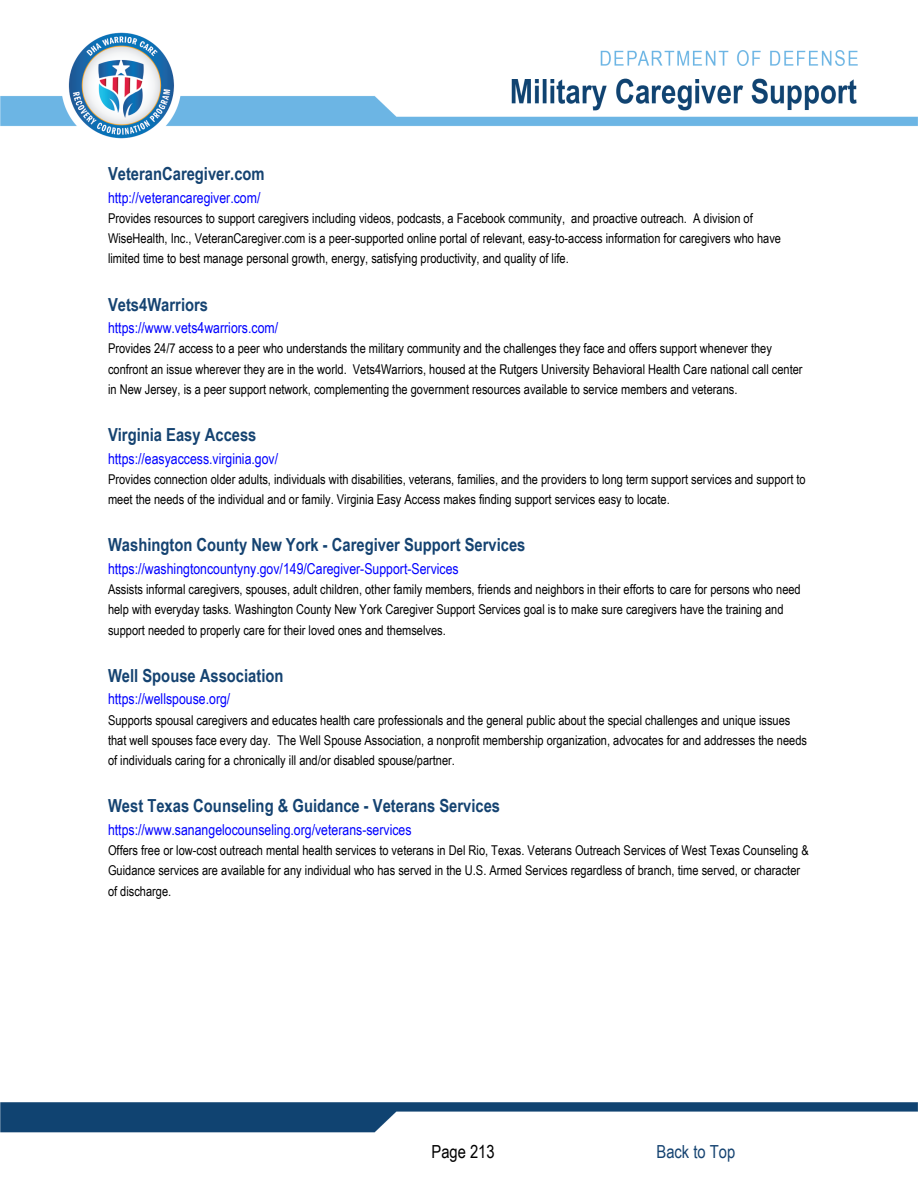
<style>
.page{position:relative;width:918px;height:1188px;background:#fff}
.page>*{position:absolute;margin:0;border:0;box-sizing:border-box;transform-origin:0 0}
.t1{font:700 18px "Arial Narrow";color:#154371}
.t2{font:18px "Arial Narrow";color:#154371}
.t3{font:18px "Arial Narrow";color:#000}
.t4{font:15px "Arial Narrow";color:#00f}
.t5{font:13.5px/20.2px "Arial Narrow";color:#000}
</style>
<div class="page">
<img style="left:0;top:32px;width:918px;height:107px">
<img style="left:0;top:1102px;width:918px;height:31px">
<h1 class="t1" style="left:108px;top:163px;width:158px">VeteranCaregiver.com</h1>
<p class="t4" style="left:108px;top:188px;width:154px">http://veterancaregiver.com/</p>
<p class="t5" style="left:108px;top:208px;width:675px">Provides resources to support caregivers including videos, podcasts, a Facebook community, and proactive outreach. A division of<br>WiseHealth, Inc., VeteranCaregiver.com is a peer-supported online portal of relevant, easy-to-access information for caregivers who have limited time to best manage personal growth, energy, satisfying productivity, and quality of life.</p>
<h1 class="t1" style="left:108px;top:294px;width:102px">Vets4Warriors</h1>
<p class="t4" style="left:108px;top:319px;width:172px">https://www.vets4warriors.com/</p>
<p class="t5" style="left:108px;top:338px;width:696px">Provides 24/7 access to a peer who understands the military community and the challenges they face and offers support whenever they confront an issue wherever they are in the world. Vets4Warriors, housed at the Rutgers University Behavioral Health Care national call center in New Jersey, is a peer support network, complementing the government resources available to service members and veterans.</p>
<h1 class="t1" style="left:108px;top:424px;width:150px">Virginia Easy Access</h1>
<p class="t4" style="left:108px;top:449px;width:172px">https://easyaccess.virginia.gov/</p>
<p class="t5" style="left:108px;top:469px;width:699px">Provides connection older adults, individuals with disabilities, veterans, families, and the providers to long term support services and support to meet the needs of the individual and or family. Virginia Easy Access makes finding support services easy to locate.</p>
<h1 class="t1" style="left:108px;top:534px;width:419px">Washington County New York - Caregiver Support Services</h1>
<p class="t4" style="left:108px;top:560px;width:352px">https://washingtoncountyny.gov/149/Caregiver-Support-Services</p>
<p class="t5" style="left:108px;top:579px;width:694px">Assists informal caregivers, spouses, adult children, other family members, friends and neighbors in their efforts to care for persons who need help with everyday tasks. Washington County New York Caregiver Support Services goal is to make sure caregivers have the training and support needed to properly care for their loved ones and themselves.</p>
<h1 class="t1" style="left:108px;top:665px;width:177px">Well Spouse Association</h1>
<p class="t4" style="left:108px;top:690px;width:124px">https://wellspouse.org/</p>
<p class="t5" style="left:108px;top:709px;width:701px">Supports spousal caregivers and educates health care professionals and the general public about the special challenges and unique issues that well spouses face every day. The Well Spouse Association, a nonprofit membership organization, advocates for and addresses the needs of individuals caring for a chronically ill and/or disabled spouse/partner.</p>
<h1 class="t1" style="left:108px;top:795px;width:394px">West Texas Counseling &amp; Guidance - Veterans Services</h1>
<p class="t4" style="left:108px;top:821px;width:305px">https://www.sanangelocounseling.org/veterans-services</p>
<p class="t5" style="left:108px;top:840px;width:702px">Offers free or low-cost outreach mental health services to veterans in Del Rio, Texas. Veterans Outreach Services of West Texas Counseling &amp;<br>Guidance services are available for any individual who has served in the U.S. Armed Services regardless of branch, time served, or character of discharge.</p>
<h1 class="t3" style="left:432px;top:1141px;width:65px">Page 213</h1>
<h1 class="t2" style="left:657px;top:1141px;width:80px">Back to Top</h1>
</div>
